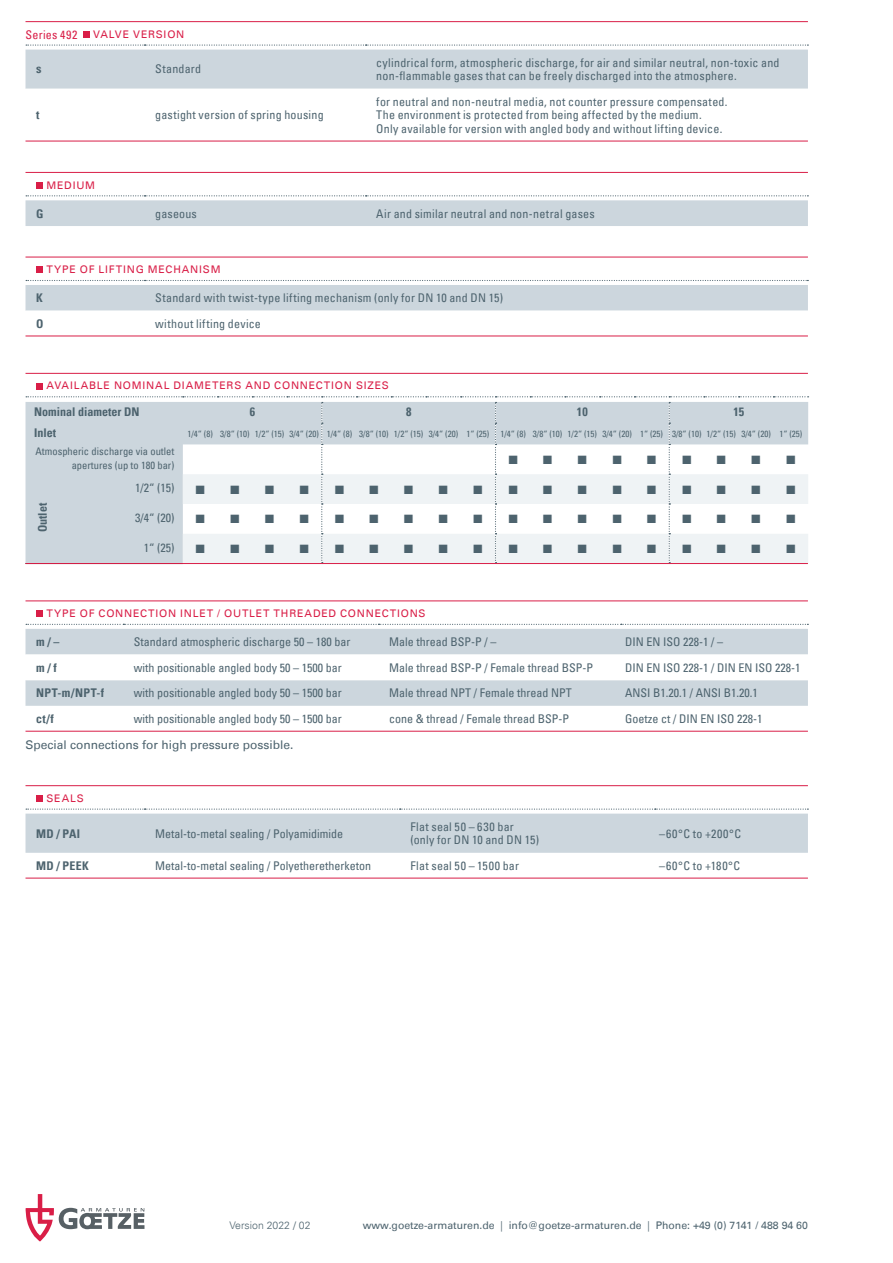
<style>
.page{position:relative;width:893px;height:1263px;background:#fff}
.page>*{position:absolute;margin:0;border:0;box-sizing:border-box;transform-origin:0 0}
.t1{font:18px "Arial";color:#4d636e}
.t2{font:condensed 12px/13.5px "Univers";letter-spacing:.01em;color:#4d636e}
.t3{font:700 condensed 12px "Univers";color:#4d636e}
.t4{font:12px "Univers";color:#4d636e}
.t5{font:condensed 12px "Univers";letter-spacing:.025em;color:#d91e47}
.t6{font:10.5px "Univers";letter-spacing:.075em;color:#d91e47}
.t7{font:10.5px "Univers";color:#4d636e}
.t8{font:condensed 10.5px/13.5px "Univers";color:#4d636e;text-align:right}
.t9{font:300 10.5px "Univers";color:#4d636e}
.t10{font:condensed 9px "Univers";color:#4d636e}
.s1{font-family:"Arial";font-stretch:normal;font-size:18px}
.s2{font-weight:300}
</style>
<div class="page">
<svg style="left:26px;top:1194px;width:118px;height:47px"></svg>
<hr style="left:26px;top:257px;width:782px;height:1px;background:#d91e47">
<div style="left:36px;top:267px;width:7px;height:6px;background:#d91e47"></div>
<svg style="left:26px;top:280px;width:782px;height:56px"></svg>
<hr style="left:26px;top:336px;width:782px;height:1px;background:#d91e47">
<hr style="left:26px;top:172px;width:782px;height:1px;background:#d91e47">
<div style="left:36px;top:182px;width:7px;height:7px;background:#d91e47"></div>
<svg style="left:26px;top:195px;width:782px;height:31px;background:#d2dae0"></svg>
<hr style="left:26px;top:21px;width:782px;height:1px;background:#d91e47">
<div style="left:83px;top:31px;width:6px;height:7px;background:#d91e47"></div>
<svg style="left:26px;top:45px;width:782px;height:96px"></svg>
<hr style="left:26px;top:141px;width:782px;height:1px;background:#d91e47">
<hr style="left:26px;top:785px;width:782px;height:1px;background:#d91e47">
<div style="left:36px;top:795px;width:7px;height:7px;background:#d91e47"></div>
<svg style="left:26px;top:808px;width:782px;height:45px;background:#d0d9e0"></svg>
<hr style="left:26px;top:878px;width:782px;height:1px;background:#d91e47">
<hr style="left:26px;top:373px;width:782px;height:1px;background:#d91e47">
<div style="left:36px;top:383px;width:7px;height:6px;background:#d91e47"></div>
<svg style="left:26px;top:396px;width:783px;height:167px"></svg>
<hr style="left:26px;top:563px;width:782px;height:1px;background:#d91e47">
<hr style="left:26px;top:600px;width:782px;height:1px;background:#d91e47">
<div style="left:36px;top:611px;width:7px;height:6px;background:#d91e47"></div>
<div style="left:26px;top:629px;width:782px;height:25px;background:#ccd6dd"></div>
<svg style="left:26px;top:654px;width:782px;height:77px"></svg>
<svg style="left:26px;top:624px;width:782px;height:1px"></svg>
<hr style="left:26px;top:731px;width:782px;height:1px;background:#d91e47">
<p class="t5" style="left:26px;top:27px;width:54px">Series 492</p>
<p class="t6" style="left:93px;top:28px;width:93px">VALVE VERSION</p>
<p class="t3" style="left:36px;top:62px;width:7px">s</p>
<p class="t2" style="left:155px;top:62px;width:47px">Standard</p>
<p class="t2" style="left:376px;top:56px;width:405px">cylindrical form, atmospheric discharge, for air and similar neutral, non-toxic and non-flammable gases that can be freely discharged into the atmosphere.</p>
<p class="t3" style="left:36px;top:108px;width:5px">t</p>
<p class="t2" style="left:155px;top:108px;width:170px">gastight version of spring housing</p>
<p class="t2" style="left:376px;top:95px;width:353px">for neutral and non-neutral media, not counter pressure compensated.<br>The environment is protected from being affected by the medium.<br>Only available for version with angled body and without lifting device.</p>
<p class="t6" style="left:46px;top:179px;width:50px">MEDIUM</p>
<p class="t3" style="left:36px;top:206px;width:9px">G</p>
<p class="t2" style="left:155px;top:206px;width:43px">gaseous</p>
<p class="t2" style="left:376px;top:206px;width:220px">Air and similar neutral and non-netral gases</p>
<p class="t6" style="left:46px;top:263px;width:176px">TYPE OF LIFTING MECHANISM</p>
<p class="t3" style="left:36px;top:290px;width:8px">K</p>
<p class="t2" style="left:155px;top:291px;width:349px">Standard with twist-type lifting mechanism (only for DN 10 and DN 15)</p>
<p class="t3" style="left:36px;top:316px;width:9px">O</p>
<p class="t2" style="left:155px;top:317px;width:107px">without lifting device</p>
<p class="t6" style="left:46px;top:379px;width:344px">AVAILABLE NOMINAL DIAMETERS AND CONNECTION SIZES</p>
<p class="t3" style="left:34px;top:404px;width:107px">Nominal diameter DN</p>
<p class="t3" style="left:250px;top:404px;width:7px">6</p>
<p class="t3" style="left:406px;top:404px;width:7px">8</p>
<p class="t3" style="left:577px;top:404px;width:12px">10</p>
<p class="t3" style="left:733px;top:404px;width:12px">15</p>
<p class="t3" style="left:34px;top:425px;width:24px">Inlet</p>
<p class="t10" style="left:187px;top:428px;width:616px">1/4“ (8) 3/8“ (10) 1/2“ (15) 3/4“ (20) 1/4“ (8) 3/8“ (10) 1/2“ (15) 3/4“ (20) 1“ (25) 1/4“ (8) 3/8“ (10) 1/2“ (15) 3/4“ (20) 1“ (25) 3/8“ (10) 1/2“ (15) 3/4“ (20) 1“ (25)</p>
<p class="t8" style="left:36px;top:445px;width:140px">Atmospheric discharge via outlet apertures (up to 180 bar)</p>
<h1 class="t1" style="left:508px;top:445px;width:47px">■ ■</h1>
<h1 class="t1" style="left:577px;top:445px;width:47px">■ ■</h1>
<h1 class="t1" style="left:646px;top:445px;width:48px">■ ■</h1>
<h1 class="t1" style="left:716px;top:445px;width:47px">■ ■</h1>
<h1 class="t1" style="left:785px;top:445px;width:12px">■</h1>
<p class="t2" style="left:135px;top:481px;width:72px">1/2“ (15) <span class="s1">■</span></p>
<h1 class="t1" style="left:230px;top:475px;width:47px">■ ■</h1>
<h1 class="t1" style="left:299px;top:475px;width:48px">■ ■</h1>
<h1 class="t1" style="left:368px;top:475px;width:47px">■ ■</h1>
<h1 class="t1" style="left:438px;top:475px;width:47px">■ ■</h1>
<h1 class="t1" style="left:508px;top:475px;width:47px">■ ■</h1>
<h1 class="t1" style="left:577px;top:475px;width:47px">■ ■</h1>
<h1 class="t1" style="left:646px;top:475px;width:48px">■ ■</h1>
<h1 class="t1" style="left:716px;top:475px;width:47px">■ ■</h1>
<h1 class="t1" style="left:785px;top:475px;width:12px">■</h1>
<p class="t2" style="left:135px;top:511px;width:72px">3/4“ (20) <span class="s1">■</span></p>
<h1 class="t1" style="left:230px;top:505px;width:47px">■ ■</h1>
<h1 class="t1" style="left:299px;top:505px;width:48px">■ ■</h1>
<h1 class="t1" style="left:368px;top:505px;width:47px">■ ■</h1>
<h1 class="t1" style="left:438px;top:505px;width:47px">■ ■</h1>
<h1 class="t1" style="left:508px;top:505px;width:47px">■ ■</h1>
<h1 class="t1" style="left:577px;top:505px;width:47px">■ ■</h1>
<h1 class="t1" style="left:646px;top:505px;width:48px">■ ■</h1>
<h1 class="t1" style="left:716px;top:505px;width:47px">■ ■</h1>
<h1 class="t1" style="left:785px;top:505px;width:12px">■</h1>
<p class="t2" style="left:144px;top:541px;width:63px">1“ (25) <span class="s1">■</span></p>
<h1 class="t1" style="left:230px;top:534px;width:47px">■ ■</h1>
<h1 class="t1" style="left:299px;top:534px;width:48px">■ ■</h1>
<h1 class="t1" style="left:368px;top:534px;width:47px">■ ■</h1>
<h1 class="t1" style="left:438px;top:534px;width:47px">■ ■</h1>
<h1 class="t1" style="left:508px;top:534px;width:47px">■ ■</h1>
<h1 class="t1" style="left:577px;top:534px;width:47px">■ ■</h1>
<h1 class="t1" style="left:646px;top:534px;width:48px">■ ■</h1>
<h1 class="t1" style="left:716px;top:534px;width:47px">■ ■</h1>
<h1 class="t1" style="left:785px;top:534px;width:12px">■</h1>
<p class="t3" style="left:35px;top:532px;width:31px;rotate:-90deg">Outlet</p>
<p class="t6" style="left:46px;top:607px;width:381px">TYPE OF CONNECTION INLET / OUTLET THREADED CONNECTIONS</p>
<p class="t3" style="left:36px;top:634px;width:25px">m / –</p>
<p class="t2" style="left:134px;top:635px;width:218px">Standard atmospheric discharge 50 – 180 bar</p>
<p class="t2" style="left:389px;top:635px;width:109px">Male thread BSP-P / –</p>
<p class="t2" style="left:625px;top:635px;width:99px">DIN EN ISO 228-1 / –</p>
<p class="t3" style="left:36px;top:660px;width:22px">m / f</p>
<p class="t2" style="left:134px;top:660px;width:209px">with positionable angled body 50 – 1500 bar</p>
<p class="t2" style="left:389px;top:660px;width:205px">Male thread BSP-P / Female thread BSP-P</p>
<p class="t2" style="left:625px;top:660px;width:177px">DIN EN ISO 228-1 / DIN EN ISO 228-1</p>
<p class="t3" style="left:36px;top:686px;width:70px">NPT-m/NPT-f</p>
<p class="t2" style="left:134px;top:686px;width:209px">with positionable angled body 50 – 1500 bar</p>
<p class="t2" style="left:389px;top:686px;width:184px">Male thread NPT / Female thread NPT</p>
<p class="t2" style="left:625px;top:686px;width:134px">ANSI B1.20.1 / ANSI B1.20.1</p>
<p class="t3" style="left:36px;top:711px;width:19px">ct/f</p>
<p class="t2" style="left:134px;top:712px;width:209px">with positionable angled body 50 – 1500 bar</p>
<p class="t2" style="left:389px;top:712px;width:181px">cone &amp; thread / Female thread BSP-P</p>
<p class="t2" style="left:625px;top:712px;width:139px">Goetze ct / DIN EN ISO 228-1</p>
<p class="t4" style="left:26px;top:737px;width:270px">Special connections for high pressure possible.</p>
<p class="t6" style="left:46px;top:792px;width:39px">SEALS</p>
<p class="t3" style="left:36px;top:826px;width:46px">MD / PAI</p>
<p class="t2" style="left:155px;top:826px;width:189px">Metal-to-metal sealing / Polyamidimide</p>
<p class="t2" style="left:410px;top:819px;width:130px">Flat seal 50 – 630 bar (only for DN 10 and DN 15)</p>
<p class="t2" style="left:659px;top:826px;width:84px">–60°C to +200°C</p>
<p class="t3" style="left:36px;top:858px;width:54px">MD / PEEK</p>
<p class="t2" style="left:155px;top:859px;width:217px">Metal-to-metal sealing / Polyetheretherketon</p>
<p class="t2" style="left:410px;top:859px;width:110px">Flat seal 50 – 1500 bar</p>
<p class="t2" style="left:659px;top:859px;width:83px">–60°C to +180°C</p>
<p class="t9" style="left:230px;top:1219px;width:82px">Version 2022 / 02</p>
<p class="t7" style="left:363px;top:1219px;width:447px">www.goetze-armaturen.de <span class="s2">|</span> info@goetze-armaturen.de <span class="s2">|</span> Phone: +49 (0) 7141 / 488 94 60</p>
</div>
